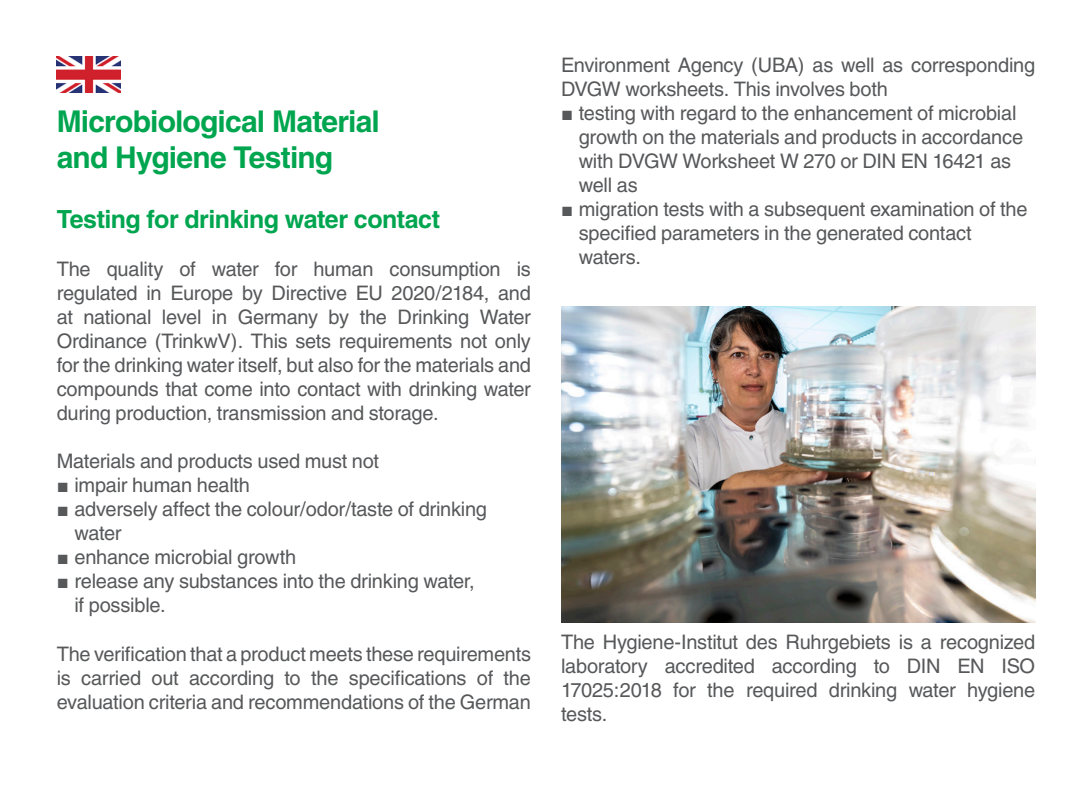
<style>
.page{position:relative;width:1092px;height:787px;background:#fff}
.page>*{position:absolute;margin:0;border:0;box-sizing:border-box;transform-origin:0 0}
.t1{font:700 30px/36px "Helvetica";letter-spacing:-.03em;color:#00a54f}
.t2{font:700 25px "Helvetica";letter-spacing:-.02em;color:#00a54f}
.t3{font:20px/24px "Helvetica";letter-spacing:-.01em;color:#57585a}
.s1{font-family:"Arial"}
</style>
<div class="page">
<img style="left:57px;top:57px;width:63px;height:35px">
<img style="left:561px;top:306px;width:474px;height:316px">
<h1 class="t1" style="left:57px;top:103px;width:324px">Microbiological Material and Hygiene Testing</h1>
<p class="t2" style="left:57px;top:204px;width:385px">Testing for drinking water contact</p>
<p class="t3" style="left:57px;top:257px;width:476px;text-align:justify">The quality of water for human consumption is regulated in Europe by Directive EU 2020/2184, and at national level in Germany by the Drinking Water Ordinance (TrinkwV). This sets requirements not only for the drinking water itself, but also for the materials and compounds that come into contact with drinking water during production, transmission and storage.</p>
<p class="t3" style="left:57px;top:449px;width:324px">Materials and products used must not</p>
<p class="t3" style="left:57px;top:473px;width:195px"><span class="s1">■</span> impair human health</p>
<p class="t3" style="left:74px;top:497px;width:414px;text-indent:-18px"><span class="s1">■</span> adversely affect the colour/odor/taste of drinking water</p>
<p class="t3" style="left:57px;top:545px;width:241px"><span class="s1">■</span> enhance microbial growth</p>
<p class="t3" style="left:74px;top:569px;width:402px;text-indent:-18px"><span class="s1">■</span> release any substances into the drinking water, if possible.</p>
<p class="t3" style="left:57px;top:641px;width:476px;text-align:justify">The verification that a product meets these requirements is carried out according to the specifications of the evaluation criteria and recommendations of the German</p>
<p class="t3" style="left:561px;top:53px;width:475px">Environment Agency (UBA) as well as corresponding<br>DVGW worksheets. This involves both</p>
<p class="t3" style="left:578px;top:101px;width:446px;text-indent:-18px"><span class="s1">■</span> testing with regard to the enhancement of microbial growth on the materials and products in accordance with DVGW Worksheet W 270 or DIN EN 16421 as well as</p>
<p class="t3" style="left:578px;top:197px;width:450px;text-indent:-18px"><span class="s1">■</span> migration tests with a subsequent examination of the specified parameters in the generated contact waters.</p>
<p class="t3" style="left:561px;top:629px;width:475px;text-align:justify">The Hygiene-Institut des Ruhrgebiets is a recognized laboratory accredited according to DIN EN ISO 17025:2018 for the required drinking water hygiene tests.</p>
</div>
